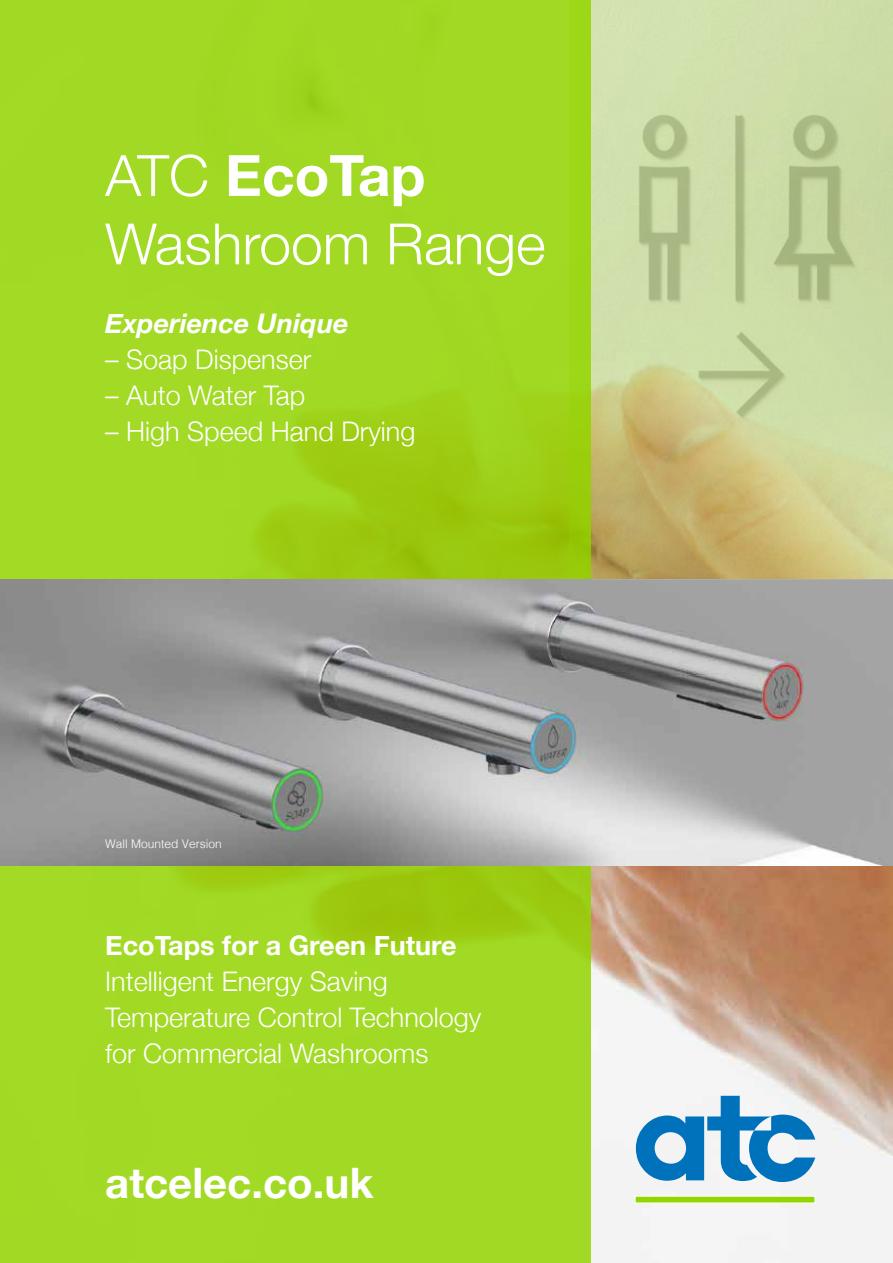
<style>
.page{position:relative;width:893px;height:1263px;background:#fff}
.page>*{position:absolute;margin:0;border:0;box-sizing:border-box;transform-origin:0 0}
.t1{font:300 57px/68.4px "Helvetica Neue";color:#fff}
.t2{font:700 42px "Helvetica Neue";color:#fff}
.t3{font:300 27px/36px "Helvetica Neue";color:#fff}
.t4{font:700 27px "Helvetica Neue";color:#fff}
.t5{font:italic 700 27px "Helvetica Neue";color:#fff}
.t6{font:300 12px "Helvetica";color:#fff}
.s1{font-weight:700}
</style>
<div class="page">
<img style="left:0;top:0;width:592px;height:1263px">
<img style="left:592px;top:865px;width:301px;height:398px">
<svg style="left:569px;top:0;width:23px;height:579px;background:#9cd319"></svg>
<div style="left:635px;top:1196px;width:180px;height:7px;background:#93d500"></div>
<svg style="left:636px;top:1096px;width:179px;height:86px"></svg>
<img style="left:0;top:579px;width:893px;height:286px">
<img style="left:592px;top:0;width:301px;height:579px">
<h1 class="t1" style="left:105px;top:137px;width:442px">ATC <span class="s1">EcoTap<br></span>Washroom Range</h1>
<p class="t5" style="left:105px;top:302px;width:245px">Experience Unique</p>
<p class="t3" style="left:105px;top:340px;width:208px">– Soap Dispenser</p>
<p class="t3" style="left:105px;top:376px;width:202px">– Auto Water Tap</p>
<p class="t3" style="left:105px;top:412px;width:312px">– High Speed Hand Drying</p>
<p class="t6" style="left:105px;top:834px;width:118px">Wall Mounted Version</p>
<p class="t4" style="left:105px;top:924px;width:353px">EcoTaps for a Green Future</p>
<p class="t3" style="left:105px;top:961px;width:378px">Intelligent Energy Saving<br>Temperature Control Technology for Commercial Washrooms</p>
<h2 class="t2" style="left:105px;top:1150px;width:270px">atcelec.co.uk</h2>
</div>
